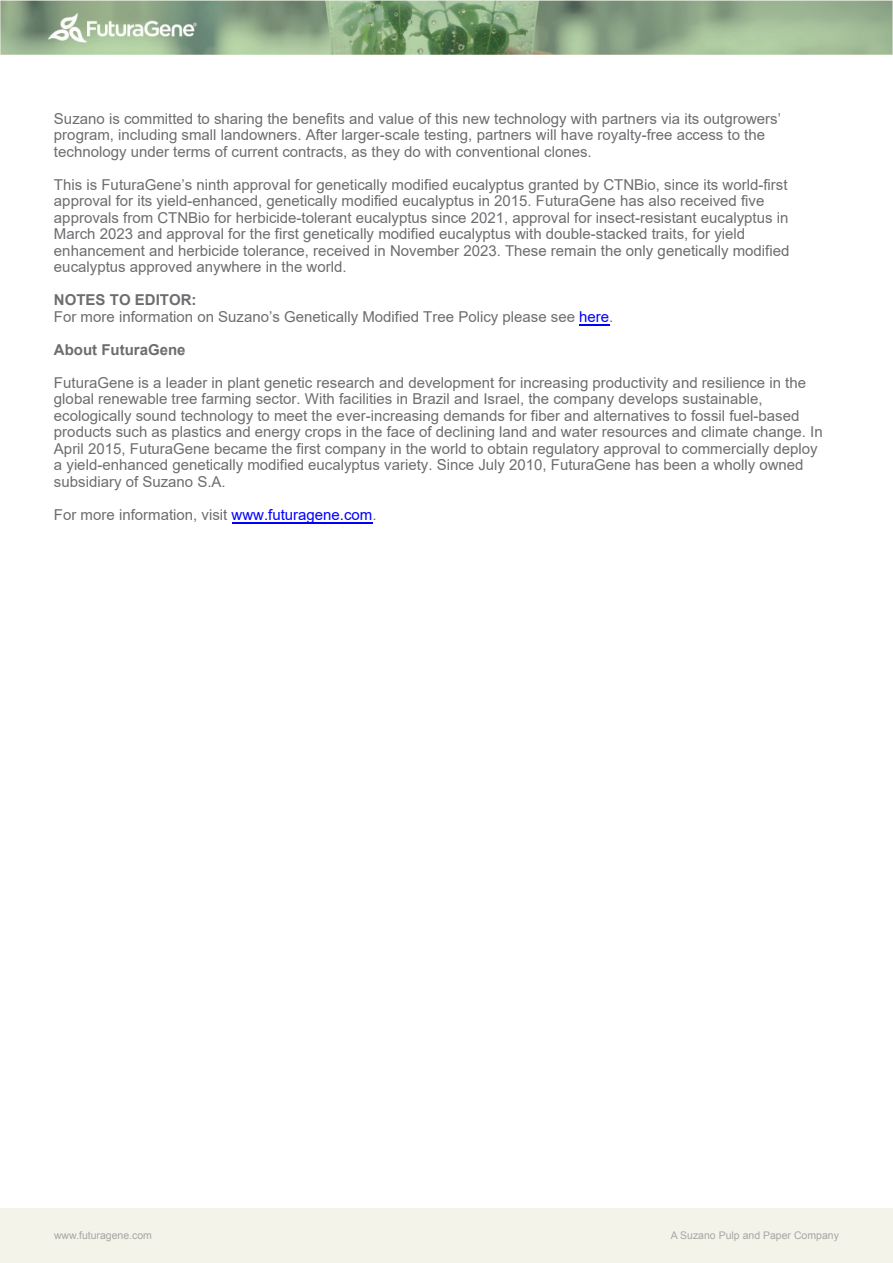
<style>
.page{position:relative;width:893px;height:1263px;background:#fff}
.page>*{position:absolute;margin:0;border:0;box-sizing:border-box;transform-origin:0 0}
.t1{font:15px/16.5px "Arial";color:#6c6d70}
.t2{font:700 15px "Arial";color:#6c6d70}
.t3{font:10.5px "Arial";color:#a6a6a5}
.s1{font-weight:700}
.s2{color:#00f}
</style>
<div class="page">
<div style="left:0;top:1209px;width:893px;height:54px;background:#f3f3ea"></div>
<img style="left:0;top:0;width:893px;height:54px">
<hr style="left:232px;top:522px;width:140px;height:1px;background:#00f">
<hr style="left:579px;top:324px;width:30px;height:1px;background:#00f">
<p class="t1" style="left:54px;top:110px;width:728px">Suzano is committed to sharing the benefits and value of this new technology with partners via its outgrowers’ program, including small landowners. After larger-scale testing, partners will have royalty-free access to the technology under terms of current contracts, as they do with conventional clones.</p>
<p class="t1" style="left:54px;top:176px;width:737px">This is FuturaGene’s ninth approval for genetically modified eucalyptus granted by CTNBio, since its world-first approval for its yield-enhanced, genetically modified eucalyptus in 2015. FuturaGene has also received five approvals from CTNBio for herbicide-tolerant eucalyptus since 2021, approval for insect-resistant eucalyptus in March 2023 and approval for the first genetically modified eucalyptus with double-stacked traits, for yield enhancement and herbicide tolerance, received in November 2023. These remain the only genetically modified eucalyptus approved anywhere in the world.</p>
<p class="t1" style="left:54px;top:292px;width:561px"><span class="s1">NOTES TO EDITOR:<br></span>For more information on Suzano’s Genetically Modified Tree Policy please see <span class="s2">here</span>.</p>
<p class="t2" style="left:54px;top:339px;width:133px">About FuturaGene</p>
<p class="t1" style="left:54px;top:374px;width:770px">FuturaGene is a leader in plant genetic research and development for increasing productivity and resilience in the global renewable tree farming sector. With facilities in Brazil and Israel, the company develops sustainable, ecologically sound technology to meet the ever-increasing demands for fiber and alternatives to fossil fuel-based products such as plastics and energy crops in the face of declining land and water resources and climate change. In April 2015, FuturaGene became the first company in the world to obtain regulatory approval to commercially deploy a yield-enhanced genetically modified eucalyptus variety. Since July 2010, FuturaGene has been a wholly owned subsidiary of Suzano S.A.</p>
<p class="t1" style="left:54px;top:506px;width:324px">For more information, visit <span class="s2">www.futuragene.com</span>.</p>
<p class="t3" style="left:54px;top:1228px;width:100px">www.futuragene.com</p>
<p class="t3" style="left:671px;top:1228px;width:170px">A Suzano Pulp and Paper Company</p>
</div>
